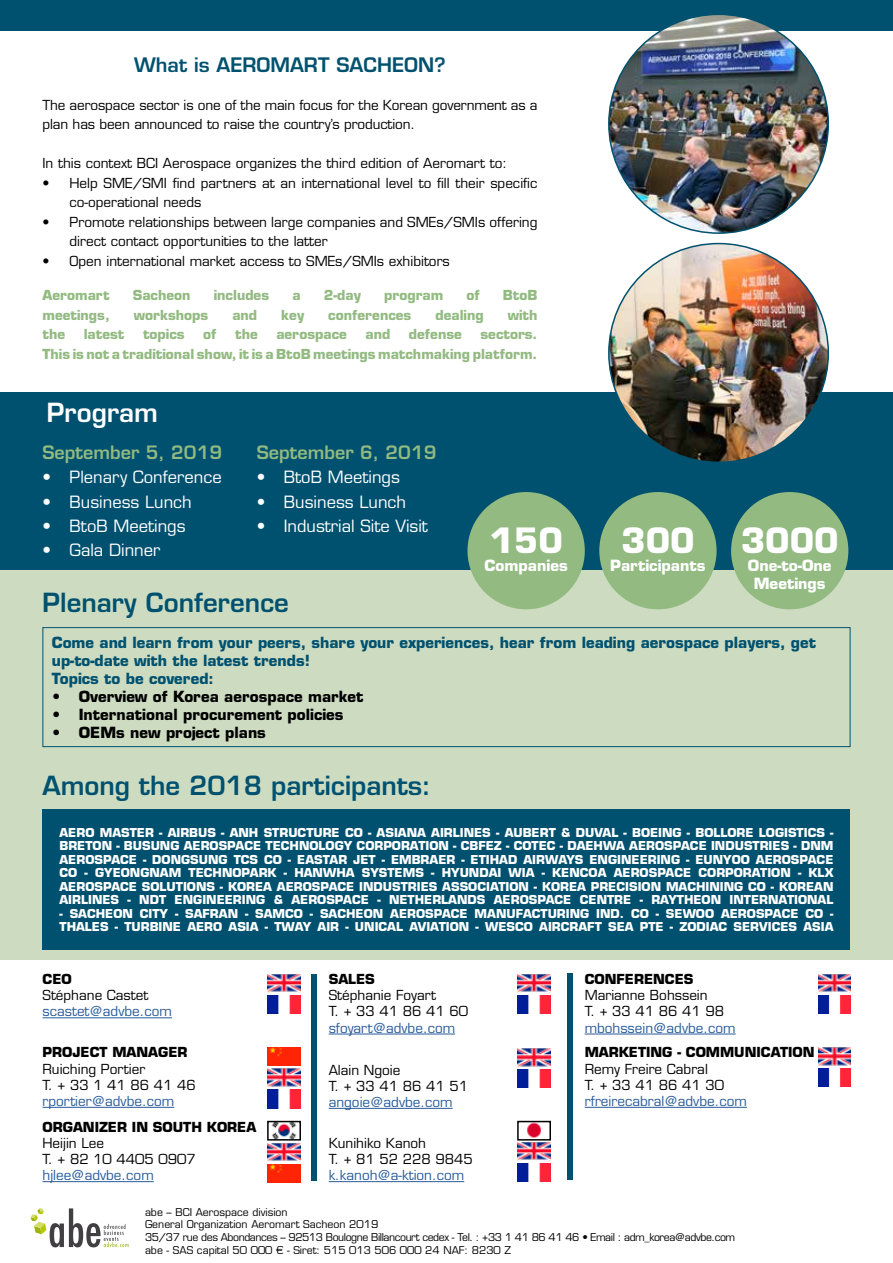
<style>
.page{position:relative;width:893px;height:1263px;background:#fff}
.page>*{position:absolute;margin:0;border:0;box-sizing:border-box;transform-origin:0 0}
.t1{font:700 34.05px "Eurostile LT Std";color:#fff}
.t2{font:600 25.8px "Eurostile LT Std";color:#00516f}
.t3{font:600 25.8px "Eurostile LT Std";color:#fff}
.t4{font:600 19.5px "Eurostile LT Std";color:#00516f}
.t5{font:600 18px "Eurostile LT Std";color:#92ba81}
.t6{font:16.5px "Eurostile LT Std";color:#fff}
.t7{font:700 15.15px/18.1px "Eurostile LT Std";color:#fff;text-align:center}
.t8{font:700 15px/18px "Eurostile LT Std";color:#00516f}
.t9{font:700 15px "Eurostile LT Std";color:#000}
.t10{font:13.5px/16.2px "Eurostile LT Std";color:#000}
.t11{font:700 13.5px/19.5px "Eurostile LT Std";color:#92ba81;text-align:right}
.t12{font:13.5px "Eurostile LT Std";color:#275b9b}
.t13{font:700 13.5px "Eurostile LT Std";color:#000}
.t14{font:700 12px/13.5px "Eurostile LT Std";color:#fff;text-align:justify}
.t15{font:10.5px/12.6px "Eurostile LT Std";color:#000}
</style>
<div class="page">
<div style="left:0;top:472px;width:893px;height:487px;background:#cddcc1"></div>
<div style="left:43px;top:809px;width:807px;height:141px;background:#00516f"></div>
<div style="left:43px;top:627px;width:807px;height:120px;border:1px solid #00516f"></div>
<div style="left:0;top:0;width:893px;height:31px;background:#00516f"></div>
<div style="left:0;top:392px;width:893px;height:177px;background:#00516f"></div>
<svg style="left:30px;top:1208px;width:99px;height:39px"></svg>
<div style="left:467px;top:492px;width:118px;height:117px;background:#92ba81;border-radius:50%"></div>
<div style="left:599px;top:492px;width:118px;height:117px;background:#92ba81;border-radius:50%"></div>
<div style="left:731px;top:492px;width:117px;height:117px;background:#92ba81;border-radius:50%"></div>
<hr style="left:43px;top:1017px;width:129px;height:1px;background:#275b9b">
<img style="left:268px;top:974px;width:32px;height:18px">
<img style="left:268px;top:995px;width:32px;height:18px">
<hr style="left:43px;top:1181px;width:111px;height:1px;background:#275b9b">
<img style="left:268px;top:1143px;width:32px;height:18px">
<img style="left:268px;top:1164px;width:32px;height:18px">
<hr style="left:43px;top:1107px;width:131px;height:1px;background:#275b9b">
<img style="left:268px;top:1068px;width:32px;height:19px">
<img style="left:268px;top:1090px;width:32px;height:18px">
<img style="left:268px;top:1047px;width:32px;height:18px">
<div style="left:312px;top:974px;width:5px;height:206px;background:#00516f"></div>
<hr style="left:329px;top:1034px;width:126px;height:1px;background:#275b9b">
<img style="left:518px;top:974px;width:32px;height:18px">
<img style="left:518px;top:995px;width:32px;height:18px">
<div style="left:568px;top:973px;width:5px;height:207px;background:#00516f"></div>
<img style="left:271px;top:1124px;width:26px;height:13px">
<div style="left:267px;top:1121px;width:34px;height:19px;border:2px solid #020203"></div>
<hr style="left:329px;top:1108px;width:124px;height:1px;background:#275b9b">
<img style="left:518px;top:1048px;width:32px;height:18px">
<img style="left:518px;top:1069px;width:32px;height:19px">
<hr style="left:329px;top:1181px;width:135px;height:1px;background:#275b9b">
<img style="left:518px;top:1142px;width:32px;height:18px">
<img style="left:518px;top:1163px;width:32px;height:18px">
<img style="left:527px;top:1124px;width:14px;height:13px">
<div style="left:517px;top:1121px;width:34px;height:19px;border:2px solid #020203"></div>
<hr style="left:585px;top:1034px;width:151px;height:1px;background:#275b9b">
<img style="left:818px;top:974px;width:33px;height:18px">
<img style="left:818px;top:995px;width:33px;height:18px">
<hr style="left:585px;top:1107px;width:162px;height:1px;background:#275b9b">
<img style="left:818px;top:1047px;width:33px;height:18px">
<img style="left:818px;top:1068px;width:33px;height:19px">
<img style="left:609px;top:14px;width:219px;height:219px;border-radius:110px">
<img style="left:609px;top:244px;width:219px;height:218px;border-radius:110px">
<h3 class="t4" style="left:134px;top:53px;width:313px">What is AEROMART SACHEON?</h3>
<p class="t10" style="left:43px;top:95px;width:497px;line-height:19.5px">The aerospace sector is one of the main focus for the Korean government as a plan has been announced to raise the country’s production.</p>
<p class="t10" style="left:43px;top:155px;width:466px">In this context BCI Aerospace organizes the third edition of Aeromart to:</p>
<p class="t10" style="left:70px;top:173px;width:469px;line-height:19.5px;text-indent:-27px">• Help SME/SMI find partners at an international level to fill their specific co-operational needs</p>
<p class="t10" style="left:70px;top:212px;width:469px;line-height:19.5px;text-indent:-27px">• Promote relationships between large companies and SMEs/SMIs offering direct contact opportunities to the latter</p>
<p class="t10" style="left:43px;top:253px;width:409px">• Open international market access to SMEs/SMIs exhibitors</p>
<p class="t11" style="left:43px;top:285px;width:69px">Aeromart</p>
<p class="t11" style="left:133px;top:285px;width:59px">Sacheon</p>
<p class="t11" style="left:214px;top:285px;width:57px">includes</p>
<p class="t11" style="left:292px;top:285px;width:10px">a</p>
<p class="t11" style="left:324px;top:285px;width:39px">2-day</p>
<p class="t11" style="left:384px;top:285px;width:61px">program</p>
<p class="t11" style="left:466px;top:285px;width:15px">of</p>
<p class="t11" style="left:503px;top:285px;width:36px">BtoB</p>
<p class="t11" style="left:43px;top:305px;width:69px">meetings,</p>
<p class="t11" style="left:134px;top:305px;width:76px">workshops</p>
<p class="t11" style="left:232px;top:305px;width:26px">and</p>
<p class="t11" style="left:281px;top:305px;width:24px">key</p>
<p class="t11" style="left:328px;top:305px;width:85px">conferences</p>
<p class="t11" style="left:435px;top:305px;width:50px">dealing</p>
<p class="t11" style="left:508px;top:305px;width:31px">with</p>
<p class="t11" style="left:43px;top:324px;width:24px">the</p>
<p class="t11" style="left:84px;top:324px;width:42px">latest</p>
<p class="t11" style="left:143px;top:324px;width:43px">topics</p>
<p class="t11" style="left:203px;top:324px;width:15px">of</p>
<p class="t11" style="left:235px;top:324px;width:24px">the</p>
<p class="t11" style="left:276px;top:324px;width:72px">aerospace</p>
<p class="t11" style="left:366px;top:324px;width:26px">and</p>
<p class="t11" style="left:409px;top:324px;width:54px">defense</p>
<p class="t11" style="left:43px;top:324px;width:496px">sectors.<br>This is not a traditional show, it is a BtoB meetings matchmaking platform.</p>
<h2 class="t3" style="left:47px;top:397px;width:113px">Program</h2>
<h3 class="t5" style="left:43px;top:441px;width:181px">September 5, 2019</h3>
<h3 class="t6" style="left:43px;top:467px;width:181px">• Plenary Conference</h3>
<h3 class="t6" style="left:43px;top:491px;width:151px">• Business Lunch</h3>
<h3 class="t6" style="left:43px;top:516px;width:145px">• BtoB Meetings</h3>
<h3 class="t6" style="left:43px;top:540px;width:119px">• Gala Dinner</h3>
<h3 class="t5" style="left:257px;top:441px;width:181px">September 6, 2019</h3>
<h3 class="t6" style="left:257px;top:467px;width:145px">• BtoB Meetings</h3>
<h3 class="t6" style="left:257px;top:491px;width:151px">• Business Lunch</h3>
<h3 class="t6" style="left:257px;top:516px;width:173px">• Industrial Site Visit</h3>
<h2 class="t2" style="left:43px;top:587px;width:248px">Plenary Conference</h2>
<h1 class="t1" style="left:489px;top:519px;width:75px">150</h1>
<p class="t7" style="left:484px;top:556px;width:85px">Companies</p>
<h1 class="t1" style="left:621px;top:519px;width:75px">300</h1>
<p class="t7" style="left:610px;top:556px;width:97px">Participants</p>
<h1 class="t1" style="left:741px;top:519px;width:100px">3000</h1>
<p class="t7" style="left:748px;top:556px;width:85px">One-to-One<br>Meetings</p>
<p class="t8" style="left:52px;top:633px;width:766px">Come and learn from your peers, share your experiences, hear from leading aerospace players, get up-to-date with the latest trends!<br>Topics to be covered:</p>
<p class="t9" style="left:52px;top:687px;width:313px">• Overview of Korea aerospace market</p>
<p class="t9" style="left:52px;top:705px;width:293px">• International procurement policies</p>
<p class="t9" style="left:52px;top:723px;width:216px">• OEMs new project plans</p>
<h2 class="t2" style="left:43px;top:769px;width:390px">Among the 2018 participants:</h2>
<p class="t14" style="left:60px;top:826px;width:775px">AERO MASTER - AIRBUS - ANH STRUCTURE CO - ASIANA AIRLINES - AUBERT &amp; DUVAL - BOEING - BOLLORE LOGISTICS - BRETON - BUSUNG AEROSPACE TECHNOLOGY CORPORATION - CBFEZ - COTEC - DAEHWA AEROSPACE INDUSTRIES - DNM AEROSPACE - DONGSUNG TCS CO - EASTAR JET - EMBRAER - ETIHAD AIRWAYS ENGINEERING - EUNYOO AEROSPACE CO - GYEONGNAM TECHNOPARK - HANWHA SYSTEMS - HYUNDAI WIA - KENCOA AEROSPACE CORPORATION - KLX AEROSPACE SOLUTIONS - KOREA AEROSPACE INDUSTRIES ASSOCIATION - KOREA PRECISION MACHINING CO - KOREAN AIRLINES - NDT ENGINEERING &amp; AEROSPACE - NETHERLANDS AEROSPACE CENTRE - RAYTHEON INTERNATIONAL</p>
<p class="t14" style="left:60px;top:907px;width:775px">- SACHEON CITY - SAFRAN - SAMCO - SACHEON AEROSPACE MANUFACTURING IND. CO - SEWOO AEROSPACE CO -<br>THALES - TURBINE AERO ASIA - TWAY AIR - UNICAL AVIATION - WESCO AIRCRAFT SEA PTE - ZODIAC SERVICES ASIA</p>
<p class="t13" style="left:43px;top:971px;width:31px">CEO</p>
<p class="t10" style="left:43px;top:987px;width:107px">Stéphane Castet</p>
<p class="t12" style="left:43px;top:1003px;width:131px">scastet@advbe.com</p>
<p class="t13" style="left:43px;top:1044px;width:146px">PROJECT MANAGER</p>
<p class="t10" style="left:43px;top:1060px;width:155px">Ruiching Portier<br>T. + 33 1 41 86 41 46</p>
<p class="t12" style="left:43px;top:1093px;width:133px">rportier@advbe.com</p>
<p class="t13" style="left:43px;top:1118px;width:215px">ORGANIZER IN SOUTH KOREA</p>
<p class="t10" style="left:43px;top:1135px;width:155px">Heijin Lee<br>T. + 82 10 4405 0907</p>
<p class="t12" style="left:43px;top:1167px;width:113px">hjlee@advbe.com</p>
<p class="t13" style="left:329px;top:971px;width:48px">SALES</p>
<p class="t10" style="left:329px;top:987px;width:141px">Stéphanie Foyart<br>T. + 33 41 86 41 60</p>
<p class="t12" style="left:329px;top:1019px;width:128px">sfoyart@advbe.com</p>
<p class="t10" style="left:329px;top:1062px;width:141px">Alain Ngoie<br>T. + 33 41 86 41 51</p>
<p class="t12" style="left:329px;top:1094px;width:125px">angoie@advbe.com</p>
<p class="t10" style="left:329px;top:1135px;width:145px">Kunihiko Kanoh<br>T. + 81 52 228 9845</p>
<p class="t12" style="left:329px;top:1167px;width:137px">k.kanoh@a-ktion.com</p>
<p class="t13" style="left:585px;top:971px;width:110px">CONFERENCES</p>
<p class="t10" style="left:585px;top:987px;width:141px">Marianne Bohssein<br>T. + 33 41 86 41 98</p>
<p class="t12" style="left:585px;top:1019px;width:152px">mbohssein@advbe.com</p>
<p class="t13" style="left:585px;top:1044px;width:231px">MARKETING - COMMUNICATION</p>
<p class="t10" style="left:585px;top:1060px;width:141px">Remy Freire Cabral<br>T. + 33 41 86 41 30</p>
<p class="t12" style="left:585px;top:1093px;width:164px">rfreirecabral@advbe.com</p>
<p class="t15" style="left:145px;top:1206px;width:592px">abe – BCI Aerospace division<br>General Organization Aeromart Sacheon 2019<br>35/37 rue des Abondances – 92513 Boulogne Billancourt cedex - Tel. : +33 1 41 86 41 46 • Email : adm_korea@advbe.com abe - SAS capital 50 000 € - Siret: 515 013 506 000 24 NAF: 8230 Z</p>
</div>
